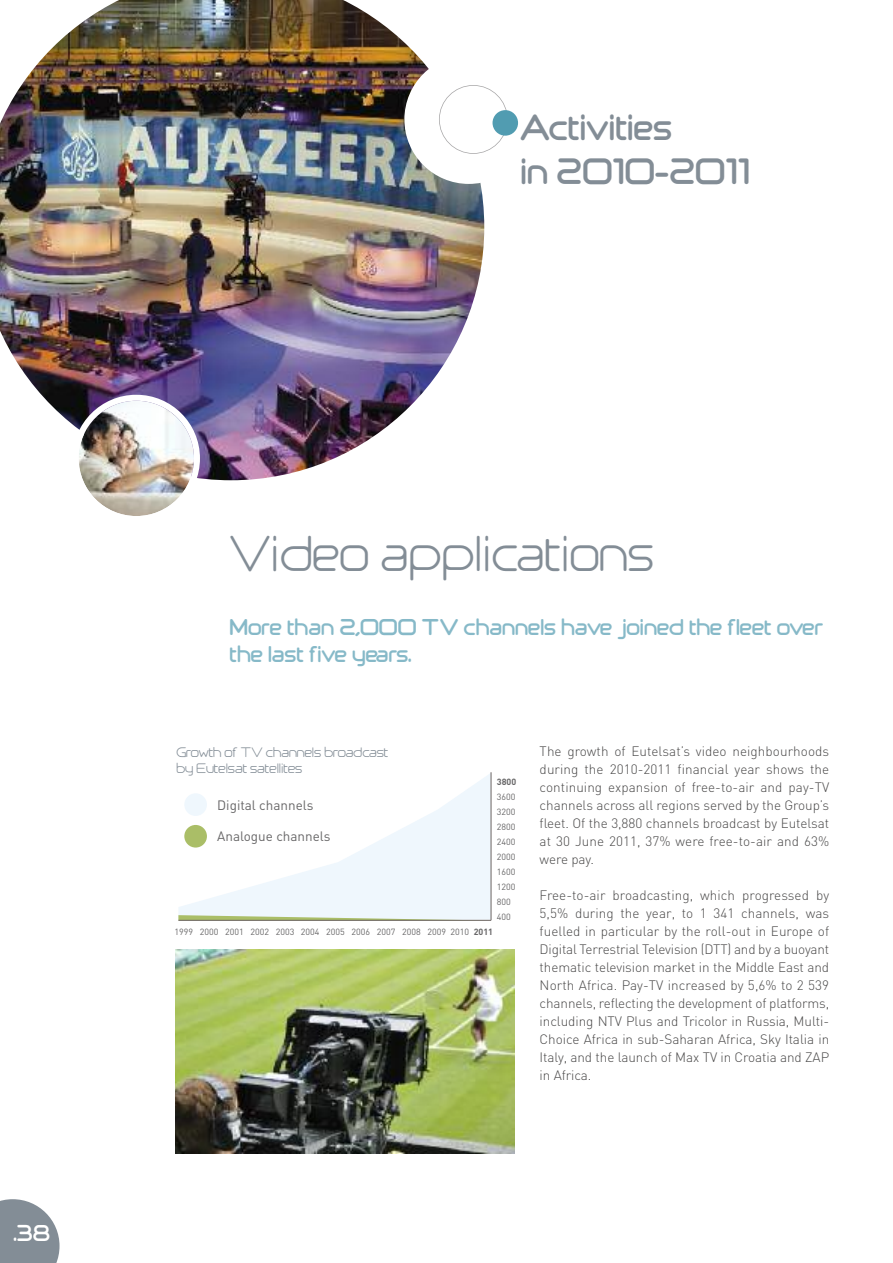
<style>
.page{position:relative;width:893px;height:1263px;background:#fff}
.page>*{position:absolute;margin:0;border:0;box-sizing:border-box;transform-origin:0 0}
.t1{font:300 49.5px "eutelsat";color:#838d96}
.t2{font:700 36px/43.2px "eutelsat";color:#838d96}
.t3{font:700 22.5px/27px "eutelsat";color:#86b9c8}
.t4{font:700 22.5px "eutelsat";color:#fff}
.t5{font:300 13.5px/18px "DIN";letter-spacing:-.005em;color:#484747;text-align:justify}
.t6{font:300 13.5px/16.2px "eutelsat";color:#838d96}
.t7{font:13.5px "DIN";color:#686768}
.t8{font:9px/15px "DIN";color:#686768}
.t9{font:700 9px "DIN";color:#686768}
.s1{font-weight:700}
</style>
<div class="page">
<svg style="left:0;top:1199px;width:60px;height:64px"></svg>
<img style="left:0;top:0;width:484px;height:480px">
<div style="left:404px;top:55px;width:129px;height:129px;background:#fff;border-radius:50%"></div>
<img style="left:73px;top:395px;width:127px;height:121px">
<div style="left:439px;top:85px;width:69px;height:69px;border:2px solid #a9a8a9;border-radius:50%"></div>
<div style="left:492px;top:110px;width:26px;height:26px;background:#519cb1;border-radius:50%"></div>
<img style="left:175px;top:949px;width:340px;height:204px">
<svg style="left:179px;top:773px;width:312px;height:142px"></svg>
<svg style="left:178px;top:915px;width:313px;height:5px"></svg>
<hr style="left:178px;top:920px;width:313px;height:1px;background:#6b6361">
<hr style="left:491px;top:772px;width:1px;height:148px;background:#6b6361">
<div style="left:184px;top:793px;width:23px;height:23px;background:#eff7fd;border-radius:50%"></div>
<div style="left:184px;top:825px;width:23px;height:22px;background:#aabe67;border-radius:50%"></div>
<h2 class="t2" style="left:521px;top:104px;width:231px">Activities<br>in 2010-2011</h2>
<h3 class="t4" style="left:14px;top:1218px;width:38px">.38</h3>
<h1 class="t1" style="left:230px;top:521px;width:426px">Video applications</h1>
<h3 class="t3" style="left:230px;top:613px;width:595px">More than 2,000 TV channels have joined the fleet over the last five years.</h3>
<p class="t6" style="left:176px;top:743px;width:213px">Growth of TV channels broadcast by Eutelsat satellites</p>
<p class="t7" style="left:217px;top:797px;width:98px">Digital channels</p>
<p class="t7" style="left:217px;top:828px;width:115px">Analogue channels</p>
<p class="t9" style="left:497px;top:777px;width:21px">3800</p>
<p class="t8" style="left:497px;top:789px;width:20px">3600<br>3200<br>2800<br>2400<br>2000<br>1600<br>1200<br>800<br>400</p>
<p class="t8" style="left:174px;top:925px;width:320px">1999 2000 2001 2002 2003 2004 2005 2006 2007 2008 2009 2010 <span class="s1">2011</span></p>
<p class="t5" style="left:540px;top:742px;width:291px">The growth of Eutelsat’s video neighbourhoods during the 2010-2011 financial year shows the continuing expansion of free-to-air and pay-TV channels across all regions served by the Group’s fleet. Of the 3,880 channels broadcast by Eutelsat at 30 June 2011, 37% were free-to-air and 63% were pay.</p>
<p class="t5" style="left:540px;top:886px;width:291px">Free-to-air broadcasting, which progressed by 5,5% during the year, to 1 341 channels, was fuelled in particular by the roll-out in Europe of Digital Terrestrial Television (DTT) and by a buoyant thematic television market in the Middle East and North Africa. Pay-TV increased by 5,6% to 2 539 channels, reflecting the development of platforms, including NTV Plus and Tricolor in Russia, Multi-Choice Africa in sub-Saharan Africa, Sky Italia in Italy, and the launch of Max TV in Croatia and ZAP in Africa.</p>
</div>
